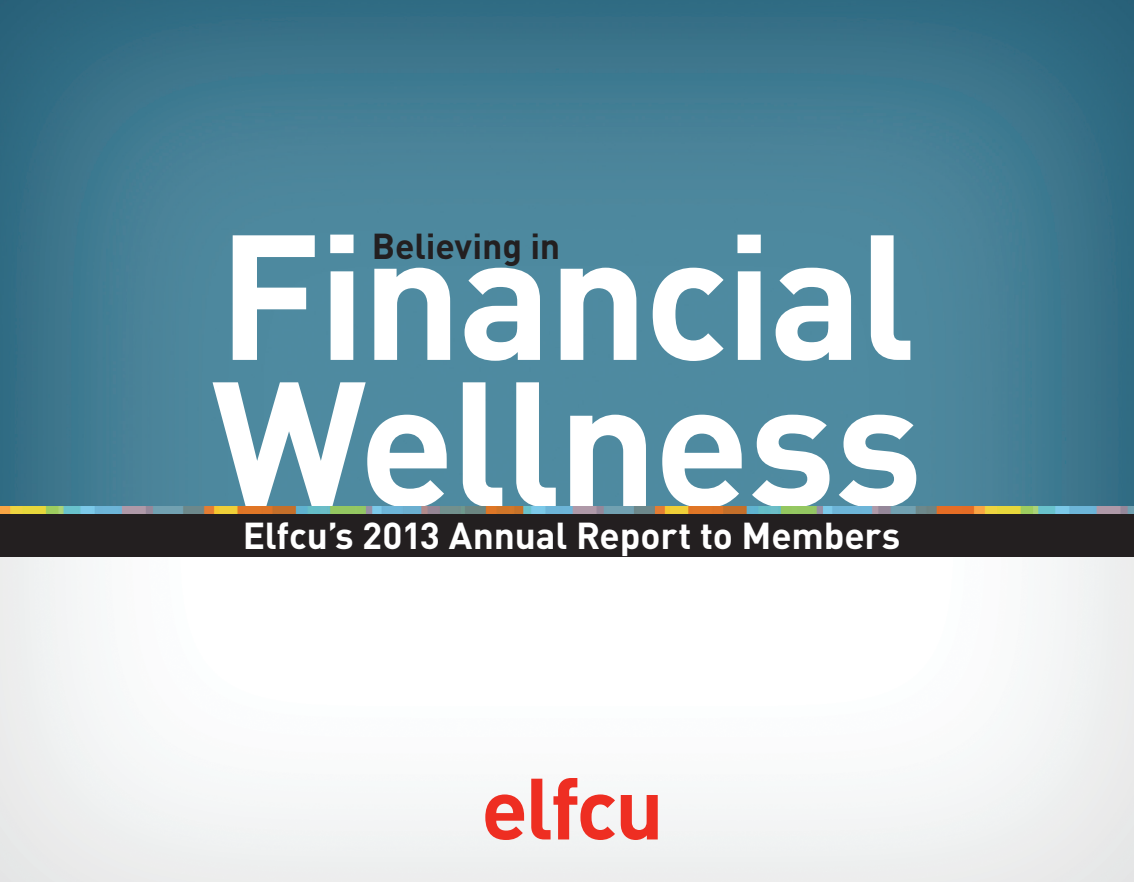
<style>
.page{position:relative;width:1134px;height:882px;background:#fff}
.page>*{position:absolute;margin:0;border:0;box-sizing:border-box;transform-origin:0 0}
.t1{font:700 175px/147px "DINOT";letter-spacing:-.02em;color:#fff}
.t2{font:700 37.1px "DINOT";letter-spacing:-.005em;color:#fff}
.t3{font:700 35.52px "DINOT";letter-spacing:-.005em;color:#231f20}
</style>
<div class="page">
<img style="left:0;top:556px;width:1134px;height:326px">
<img style="left:0;top:0;width:1134px;height:507px">
<div style="left:0;top:514px;width:1134px;height:42px;background:#231f20"></div>
<svg style="left:485px;top:794px;width:39px;height:46px"></svg>
<svg style="left:531px;top:778px;width:84px;height:62px"></svg>
<svg style="left:621px;top:795px;width:37px;height:45px"></svg>
<img style="left:0;top:507px;width:1134px;height:7px">
<p class="t3" style="left:372px;top:223px;width:190px">Believing in</p>
<h1 class="t1" style="left:212px;top:218px;width:713px">Financial<br>Wellness</h1>
<p class="t2" style="left:243px;top:512px;width:659px">Elfcu’s 2013 Annual Report to Members</p>
</div>
